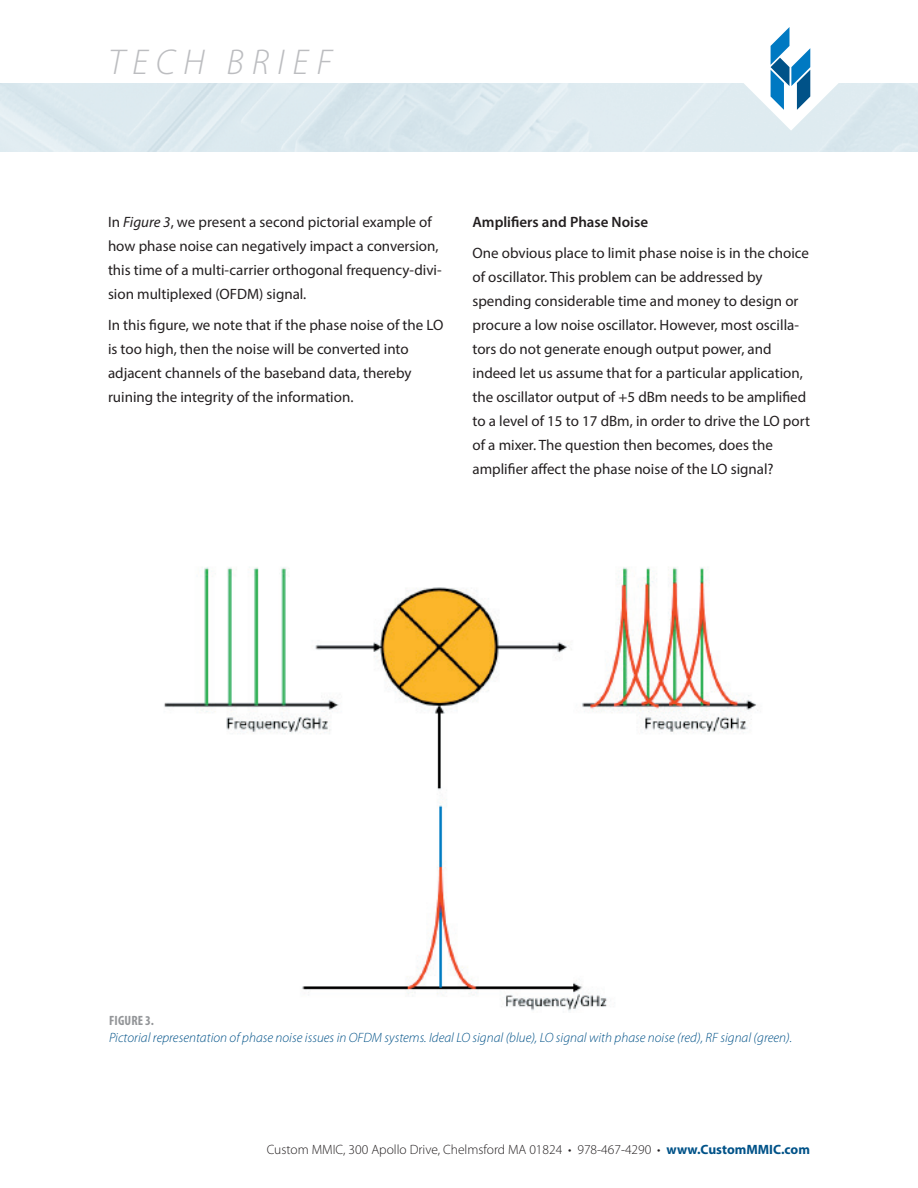
<style>
.page{position:relative;width:918px;height:1188px;background:#fff}
.page>*{position:absolute;margin:0;border:0;box-sizing:border-box;transform-origin:0 0}
.t1{font:italic 300 36px "Myriad Pro";letter-spacing:.22em;color:#bcbdc0}
.t2{font:15px/24px "Myriad Pro";color:#231f20}
.t3{font:600 15px "Myriad Pro";color:#231f20}
.t4{font:italic 300 13.5px "Myriad Pro";color:#005288}
.t5{font:300 13.5px "Myriad Pro";color:#231f20}
.t6{font:700 condensed 13.5px "Myriad Pro";letter-spacing:.01em;color:#939598}
.s1{font-style:italic}
.s2{font-weight:700;color:#005288}
</style>
<div class="page">
<svg style="left:728px;top:27px;width:126px;height:104px"></svg>
<img style="left:164px;top:567px;width:594px;height:444px">
<h1 class="t1" style="left:108px;top:40px;width:225px">TECH BRIEF</h1>
<p class="t2" style="left:108px;top:210px;width:335px">In <span class="s1">Figure 3</span>, we present a second pictorial example of how phase noise can negatively impact a conversion, this time of a multi-carrier orthogonal frequency-divi&shy;sion multiplexed (OFDM) signal.</p>
<p class="t2" style="left:108px;top:313px;width:337px">In this figure, we note that if the phase noise of the LO is too high, then the noise will be converted into adjacent channels of the baseband data, thereby ruining the integrity of the information.</p>
<p class="t3" style="left:472px;top:213px;width:177px">Amplifiers and Phase Noise</p>
<p class="t2" style="left:472px;top:241px;width:339px">One obvious place to limit phase noise is in the choice of oscillator. This problem can be addressed by spending considerable time and money to design or procure a low noise oscillator. However, most oscilla&shy;tors do not generate enough output power, and indeed let us assume that for a particular application, the oscillator output of +5 dBm needs to be amplified to a level of 15 to 17 dBm, in order to drive the LO port of a mixer. The question then becomes, does the amplifier affect the phase noise of the LO signal?</p>
<p class="t6" style="left:109px;top:1012px;width:46px">FIGURE 3.</p>
<p class="t4" style="left:109px;top:1029px;width:685px">Pictorial representation of phase noise issues in OFDM systems. Ideal LO signal (blue), LO signal with phase noise (red), RF signal (green).</p>
<p class="t5" style="left:267px;top:1141px;width:545px">Custom MMIC, 300 Apollo Drive, Chelmsford MA 01824 • 978-467-4290 • <span class="s2">www.CustomMMIC.com</span></p>
</div>
